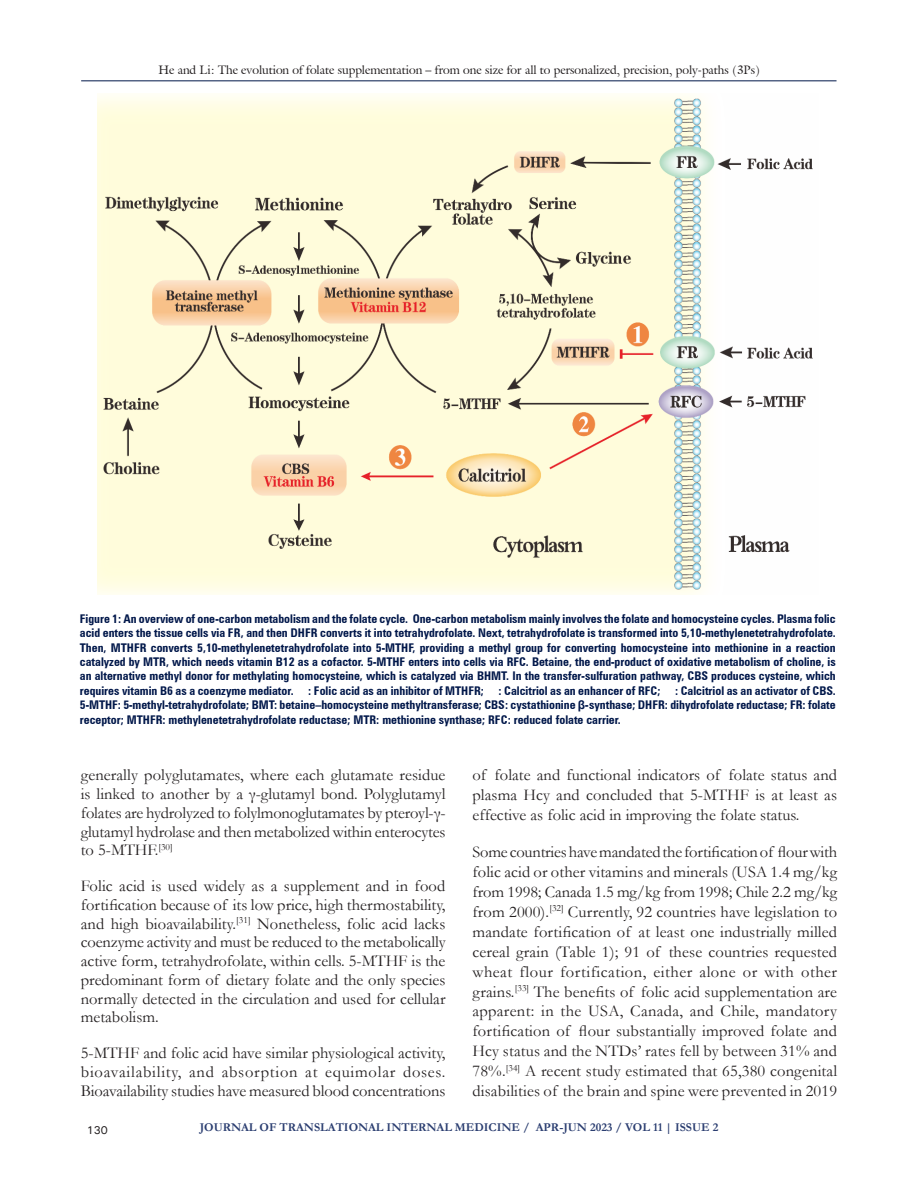
<style>
.page{position:relative;width:918px;height:1188px;background:#fff}
.page>*{position:absolute;margin:0;border:0;box-sizing:border-box;transform-origin:0 0}
.TX{font:16.5px/20px "Garamond";color:#231f20;text-align:justify}
.FGC{font:700 condensed 12px/14.4px "Zurich BT";color:#00174a;text-align:justify}
.t1{font:12px "Galliard IT Cby BT";color:#231f20}
.t2{font:700 12px "Garamond";color:#2a3d70}
.t3{font:500 11.25px "Univers";color:#231f20}
.s1{font-family:"Arial";font-stretch:normal}
</style>
<div class="page">
<hr style="left:81px;top:80px;width:756px;height:1px;background:#00174a">
<img style="left:98px;top:95px;width:715px;height:499px">
<p class="t1" style="left:158px;top:62px;width:603px">He and Li: The evolution of folate supplementation – from one size for all to personalized, precision, poly-paths (3Ps)</p>
<p class="FGC" style="left:80px;top:611px;width:757px">Figure 1: An overview of one-carbon metabolism and the folate cycle. One-carbon metabolism mainly involves the folate and homocysteine cycles. Plasma folic acid enters the tissue cells via FR, and then DHFR converts it into tetrahydrofolate. Next, tetrahydrofolate is transformed into 5,10-methylenetetrahydrofolate.<br>Then, MTHFR converts 5,10-methylenetetrahydrofolate into 5-MTHF, providing a methyl group for converting homocysteine into methionine in a reaction catalyzed by MTR, which needs vitamin B12 as a cofactor. 5-MTHF enters into cells via RFC. Betaine, the end-product of oxidative metabolism of choline, is an alternative methyl donor for methylating homocysteine, which is catalyzed via BHMT. In the transfer-sulfuration pathway, CBS produces cysteine, which requires vitamin B6 as a coenzyme mediator. : Folic acid as an inhibitor of MTHFR; : Calcitriol as an enhancer of RFC; : Calcitriol as an activator of CBS.<br>5-MTHF: 5-methyl-tetrahydrofolate; BMT: betaine–homocysteine methyltransferase; CBS: cystathionine <span class="s1">β</span>-synthase; DHFR: dihydrofolate reductase; FR: folate receptor; MTHFR: methylenetetrahydrofolate reductase; MTR: methionine synthase; RFC: reduced folate carrier.</p>
<p class="TX" style="left:81px;top:765px;width:366px;line-height:18.8px">generally polyglutamates, where each glutamate residue is linked to another by a γ-glutamyl bond. Polyglutamyl folates are hydrolyzed to folylmonoglutamates by pteroyl-γ&shy;glutamyl hydrolase and then metabolized within enterocytes to 5-MTHF.<sup>[30]</sup></p>
<p class="TX" style="left:81px;top:876px;width:366px;line-height:18.8px">Folic acid is used widely as a supplement and in food fortification because of its low price, high thermostability, and high bioavailability.<sup>[31]</sup> Nonetheless, folic acid lacks coenzyme activity and must be reduced to the metabolically active form, tetrahydrofolate, within cells. 5-MTHF is the predominant form of dietary folate and the only species normally detected in the circulation and used for cellular metabolism.</p>
<p class="TX" style="left:81px;top:1043px;width:366px;line-height:18.8px">5-MTHF and folic acid have similar physiological activity, bioavailability, and absorption at equimolar doses.<br>Bioavailability studies have measured blood concentrations</p>
<p class="TX" style="left:472px;top:765px;width:366px">of folate and functional indicators of folate status and plasma Hcy and concluded that 5-MTHF is at least as effective as folic acid in improving the folate status.</p>
<p class="TX" style="left:472px;top:841px;width:366px">Some countries have mandated the fortification of flour with folic acid or other vitamins and minerals (USA 1.4 mg/kg from 1998; Canada 1.5 mg/kg from 1998; Chile 2.2 mg/kg from 2000).<sup>[32]</sup> Currently, 92 countries have legislation to mandate fortification of at least one industrially milled cereal grain (Table 1); 91 of these countries requested wheat flour fortification, either alone or with other grains.<sup>[33]</sup> The benefits of folic acid supplementation are apparent: in the USA, Canada, and Chile, mandatory fortification of flour substantially improved folate and Hcy status and the NTDs’ rates fell by between 31% and 78%.<sup>[34]</sup> A recent study estimated that 65,380 congenital disabilities of the brain and spine were prevented in 2019</p>
<p class="t3" style="left:87px;top:1123px;width:23px">130</p>
<p class="t2" style="left:200px;top:1119px;width:520px">JOURNAL OF TRANSLATIONAL INTERNAL MEDICINE / APR-JUN 2023 / VOL 11 | ISSUE 2</p>
</div>
